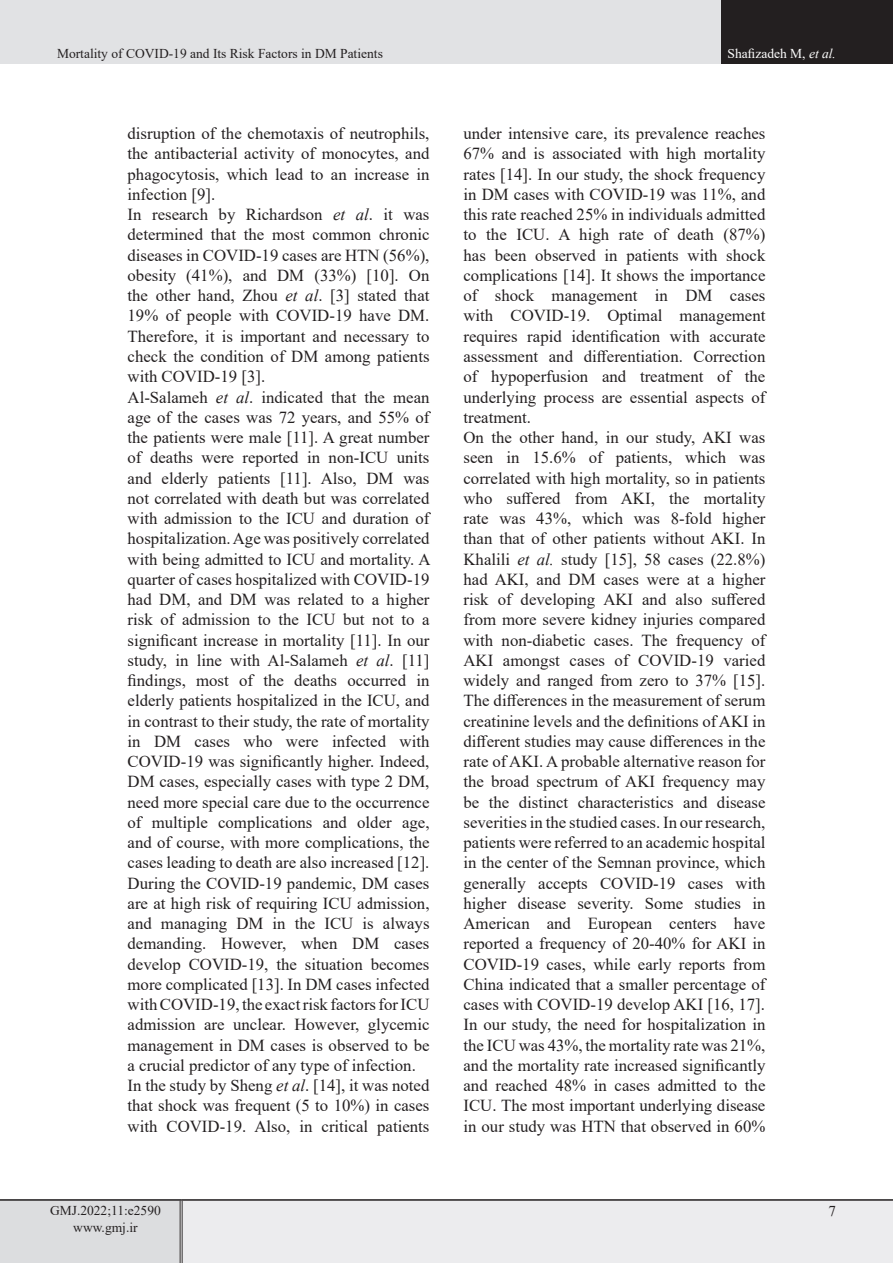
<style>
.page{position:relative;width:893px;height:1263px;background:#fff}
.page>*{position:absolute;margin:0;border:0;box-sizing:border-box;transform-origin:0 0}
.t1{font:16.8px/20.2px "Times New Roman";color:#231f20;text-align:justify}
.t2{font:15px "Times New Roman";color:#231f20}
.eeeeeeeeeeee{font:13.5px "Times New Roman";color:#231f20}
.t3{font:13.5px "Times New Roman";color:#fff}
.s1{font-style:italic}
</style>
<div class="page">
<div style="left:0;top:0;width:722px;height:64px;background:#e1e2e4"></div>
<div style="left:722px;top:0;width:171px;height:64px;background:#231f20"></div>
<div style="left:0;top:1200px;width:181px;height:63px;background:#dcdddf"></div>
<div style="left:181px;top:1200px;width:712px;height:63px;background:#ececee"></div>
<hr style="left:180px;top:1201px;width:3px;height:62px;background:#fff">
<hr style="left:180px;top:1201px;width:1px;height:62px;background:#231f20">
<hr style="left:182px;top:1201px;width:1px;height:62px;background:#231f20">
<hr style="left:0;top:1199px;width:181px;height:2px;background:#231f20">
<hr style="left:181px;top:1199px;width:712px;height:2px;background:#231f20">
<p class="eeeeeeeeeeee" style="left:57px;top:44px;width:327px">Mortality of COVID-19 and Its Risk Factors in DM Patients</p>
<p class="t3" style="left:728px;top:44px;width:110px">Shafizadeh M, <span class="s1">et al.</span></p>
<p class="t1" style="left:128px;top:123px;width:303px">disruption of the chemotaxis of neutrophils, the antibacterial activity of monocytes, and phagocytosis, which lead to an increase in infection [9].</p>
<p class="t1" style="left:128px;top:204px;width:303px">In research by Richardson <span class="s1">et al</span>. it was determined that the most common chronic diseases in COVID-19 cases are HTN (56%), obesity (41%), and DM (33%) [10]. On the other hand, Zhou <span class="s1">et al</span>. [3] stated that 19% of people with COVID-19 have DM.<br>Therefore, it is important and necessary to check the condition of DM among patients with COVID-19 [3].</p>
<p class="t1" style="left:128px;top:386px;width:304px">Al-Salameh <span class="s1">et al</span>. indicated that the mean age of the cases was 72 years, and 55% of the patients were male [11]. A great number of deaths were reported in non-ICU units and elderly patients [11]. Also, DM was not correlated with death but was correlated with admission to the ICU and duration of hospitalization. Age was positively correlated with being admitted to ICU and mortality. A quarter of cases hospitalized with COVID-19 had DM, and DM was related to a higher risk of admission to the ICU but not to a significant increase in mortality [11]. In our study, in line with Al-Salameh <span class="s1">et al</span>. [11] findings, most of the deaths occurred in elderly patients hospitalized in the ICU, and in contrast to their study, the rate of mortality in DM cases who were infected with COVID-19 was significantly higher. Indeed, DM cases, especially cases with type 2 DM, need more special care due to the occurrence of multiple complications and older age, and of course, with more complications, the cases leading to death are also increased [12].<br>During the COVID-19 pandemic, DM cases are at high risk of requiring ICU admission, and managing DM in the ICU is always demanding. However, when DM cases develop COVID-19, the situation becomes more complicated [13]. In DM cases infected with COVID-19, the exact risk factors for ICU admission are unclear. However, glycemic management in DM cases is observed to be a crucial predictor of any type of infection.</p>
<p class="t1" style="left:128px;top:1075px;width:303px">In the study by Sheng <span class="s1">et al</span>. [14], it was noted that shock was frequent (5 to 10%) in cases with COVID-19. Also, in critical patients</p>
<p class="eeeeeeeeeeee" style="left:50px;top:1201px;width:112px">GMJ.2022;11:e2590</p>
<p class="eeeeeeeeeeee" style="left:73px;top:1217px;width:66px">www.gmj.ir</p>
<p class="t1" style="left:463px;top:123px;width:303px">under intensive care, its prevalence reaches 67% and is associated with high mortality rates [14]. In our study, the shock frequency in DM cases with COVID-19 was 11%, and this rate reached 25% in individuals admitted to the ICU. A high rate of death (87%) has been observed in patients with shock complications [14]. It shows the importance of shock management in DM cases with COVID-19. Optimal management requires rapid identification with accurate assessment and differentiation. Correction of hypoperfusion and treatment of the underlying process are essential aspects of treatment.</p>
<p class="t1" style="left:463px;top:427px;width:303px">On the other hand, in our study, AKI was seen in 15.6% of patients, which was correlated with high mortality, so in patients who suffered from AKI, the mortality rate was 43%, which was 8-fold higher than that of other patients without AKI. In Khalili <span class="s1">et al.</span> study [15], 58 cases (22.8%) had AKI, and DM cases were at a higher risk of developing AKI and also suffered from more severe kidney injuries compared with non-diabetic cases. The frequency of AKI amongst cases of COVID-19 varied widely and ranged from zero to 37% [15].<br>The differences in the measurement of serum creatinine levels and the definitions of AKI in different studies may cause differences in the rate of AKI. A probable alternative reason for the broad spectrum of AKI frequency may be the distinct characteristics and disease severities in the studied cases. In our research, patients were referred to an academic hospital in the center of the Semnan province, which generally accepts COVID-19 cases with higher disease severity. Some studies in American and European centers have reported a frequency of 20-40% for AKI in COVID-19 cases, while early reports from China indicated that a smaller percentage of cases with COVID-19 develop AKI [16, 17].</p>
<p class="t1" style="left:463px;top:1014px;width:303px">In our study, the need for hospitalization in the ICU was 43%, the mortality rate was 21%, and the mortality rate increased significantly and reached 48% in cases admitted to the ICU. The most important underlying disease in our study was HTN that observed in 60%</p>
<p class="t2" style="left:828px;top:1201px;width:9px">7</p>
</div>
